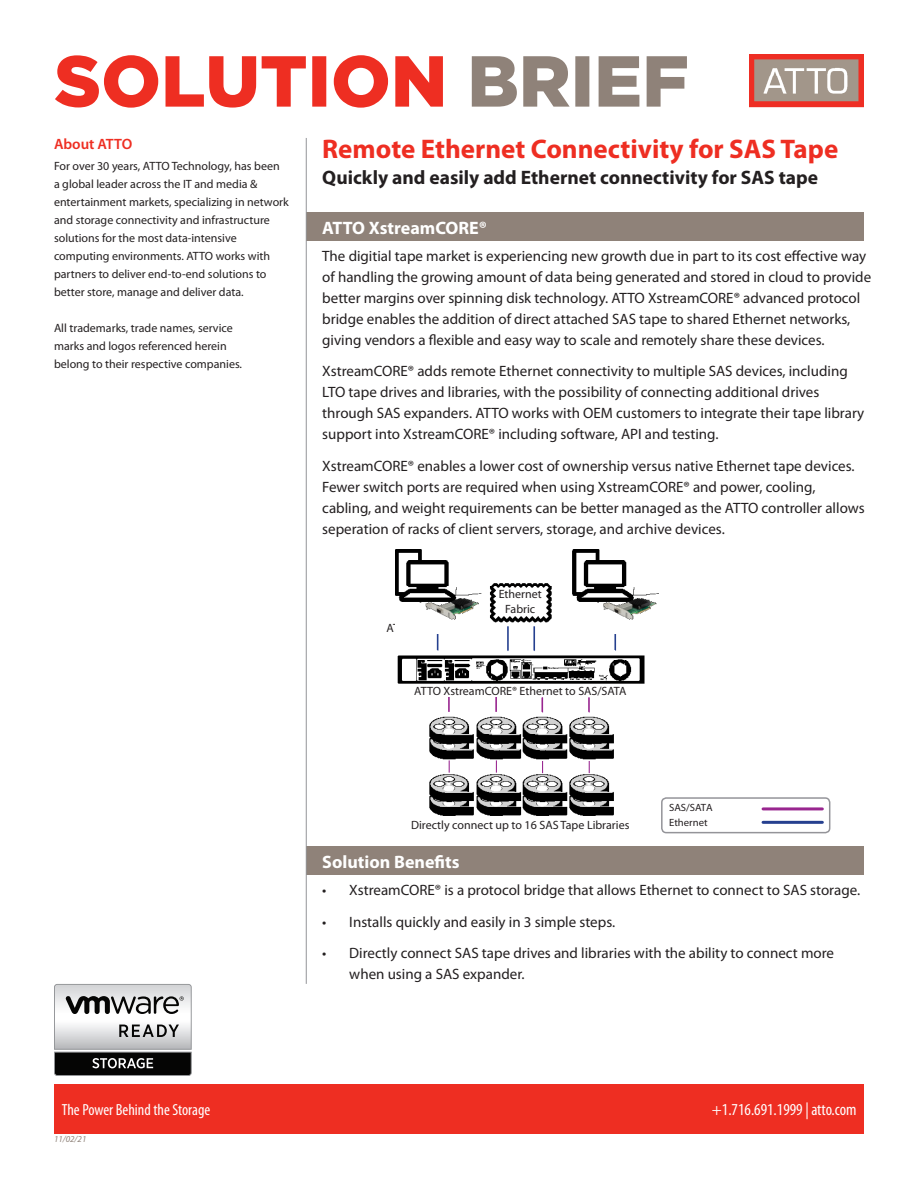
<style>
.page{position:relative;width:918px;height:1188px;background:#fff}
.page>*{position:absolute;margin:0;border:0;box-sizing:border-box;transform-origin:0 0}
.t1{font:700 27px "Myriad Pro";color:#ee2e22}
.t2{font:700 19.5px "Myriad Pro";color:#231f20}
.bullets{font:700 18px "Myriad Pro";color:#fff}
.t3{font:condensed 16.8px "Myriad Pro";color:#fff}
.t4{font:condensed 16.05px "Myriad Pro";color:#fff}
.bullets-2{font:15px/21px "Myriad Pro";color:#231f20}
.Copy_Title{font:600 15px "Myriad Pro";color:#ee2e22}
.Highlight{font:12px/18px "Myriad Pro";color:#231f20}
.t5{font:10.5px/15px "Myriad Pro";color:#241f21}
.t6{font:italic 9px "Myriad Pro";color:#8f8279}
</style>
<div class="page">
<div style="left:54px;top:1085px;width:810px;height:49px;background:#ee2e22"></div>
<div style="left:306px;top:212px;width:558px;height:29px;background:#8f8279"></div>
<div style="left:306px;top:847px;width:558px;height:28px;background:#8f8279"></div>
<hr style="left:306px;top:138px;width:1px;height:846px;background:#939598">
<img style="left:749px;top:54px;width:115px;height:53px">
<svg style="left:472px;top:56px;width:215px;height:51px"></svg>
<svg style="left:55px;top:55px;width:388px;height:53px"></svg>
<div style="left:661px;top:797px;width:169px;height:36px;border:2px solid #949499;border-radius:4px"></div>
<hr style="left:763px;top:807px;width:59px;height:3px;background:#99268f">
<hr style="left:763px;top:821px;width:59px;height:3px;background:#26408f">
<img style="left:395px;top:550px;width:264px;height:266px">
<svg style="left:54px;top:984px;width:138px;height:92px"></svg>
<p class="Copy_Title" style="left:54px;top:135px;width:80px">About ATTO</p>
<p class="Highlight" style="left:54px;top:157px;width:236px">For over 30 years, ATTO Technology, has been<br>a global leader across the IT and media &amp; entertainment markets, specializing in network and storage connectivity and infrastructure solutions for the most data-intensive computing environments. ATTO works with partners to deliver end-to-end solutions to better store, manage and deliver data.</p>
<p class="Highlight" style="left:54px;top:319px;width:190px">All trademarks, trade names, service marks and logos referenced herein belong to their respective companies.</p>
<p class="t1" style="left:322px;top:131px;width:518px">Remote Ethernet Connectivity for SAS Tape</p>
<p class="t2" style="left:322px;top:165px;width:497px">Quickly and easily add Ethernet connectivity for SAS tape</p>
<p class="bullets" style="left:322px;top:216px;width:166px">ATTO XstreamCORE®</p>
<p class="bullets-2" style="left:322px;top:245px;width:550px">The digitial tape market is experiencing new growth due in part to its cost effective way of handling the growing amount of data being generated and stored in cloud to provide better margins over spinning disk technology. ATTO XstreamCORE® advanced protocol bridge enables the addition of direct attached SAS tape to shared Ethernet networks, giving vendors a flexible and easy way to scale and remotely share these devices.</p>
<p class="bullets-2" style="left:322px;top:360px;width:544px">XstreamCORE® adds remote Ethernet connectivity to multiple SAS devices, including LTO tape drives and libraries, with the possibility of connecting additional drives through SAS expanders. ATTO works with OEM customers to integrate their tape library support into XstreamCORE® including software, API and testing.</p>
<p class="bullets-2" style="left:322px;top:455px;width:544px">XstreamCORE® enables a lower cost of ownership versus native Ethernet tape devices.<br>Fewer switch ports are required when using XstreamCORE® and power, cooling, cabling, and weight requirements can be better managed as the ATTO controller allows seperation of racks of client servers, storage, and archive devices.</p>
<p class="Highlight" style="left:499px;top:585px;width:45px">Ethernet</p>
<p class="Highlight" style="left:505px;top:600px;width:32px">Fabric</p>
<p class="Highlight" style="left:414px;top:682px;width:214px">ATTO XstreamCORE® Ethernet to SAS/SATA</p>
<p class="Highlight" style="left:411px;top:815px;width:220px">Directly connect up to 16 SAS Tape Libraries</p>
<p class="t5" style="left:669px;top:800px;width:45px">SAS/SATA<br>Ethernet</p>
<p class="bullets" style="left:322px;top:850px;width:139px">Solution Benefits</p>
<p class="bullets-2" style="left:322px;top:879px;width:539px">• XstreamCORE® is a protocol bridge that allows Ethernet to connect to SAS storage.</p>
<p class="bullets-2" style="left:322px;top:911px;width:294px">• Installs quickly and easily in 3 simple steps.</p>
<p class="bullets-2" style="left:349px;top:942px;width:486px;text-indent:-27px">• Directly connect SAS tape drives and libraries with the ability to connect more when using a SAS expander.</p>
<p class="t4" style="left:62px;top:1100px;width:150px">The Power Behind the Storage</p>
<p class="t3" style="left:712px;top:1099px;width:146px">+1.716.691.1999 | atto.com</p>
<p class="t6" style="left:54px;top:1133px;width:34px">11/02/21</p>
</div>
